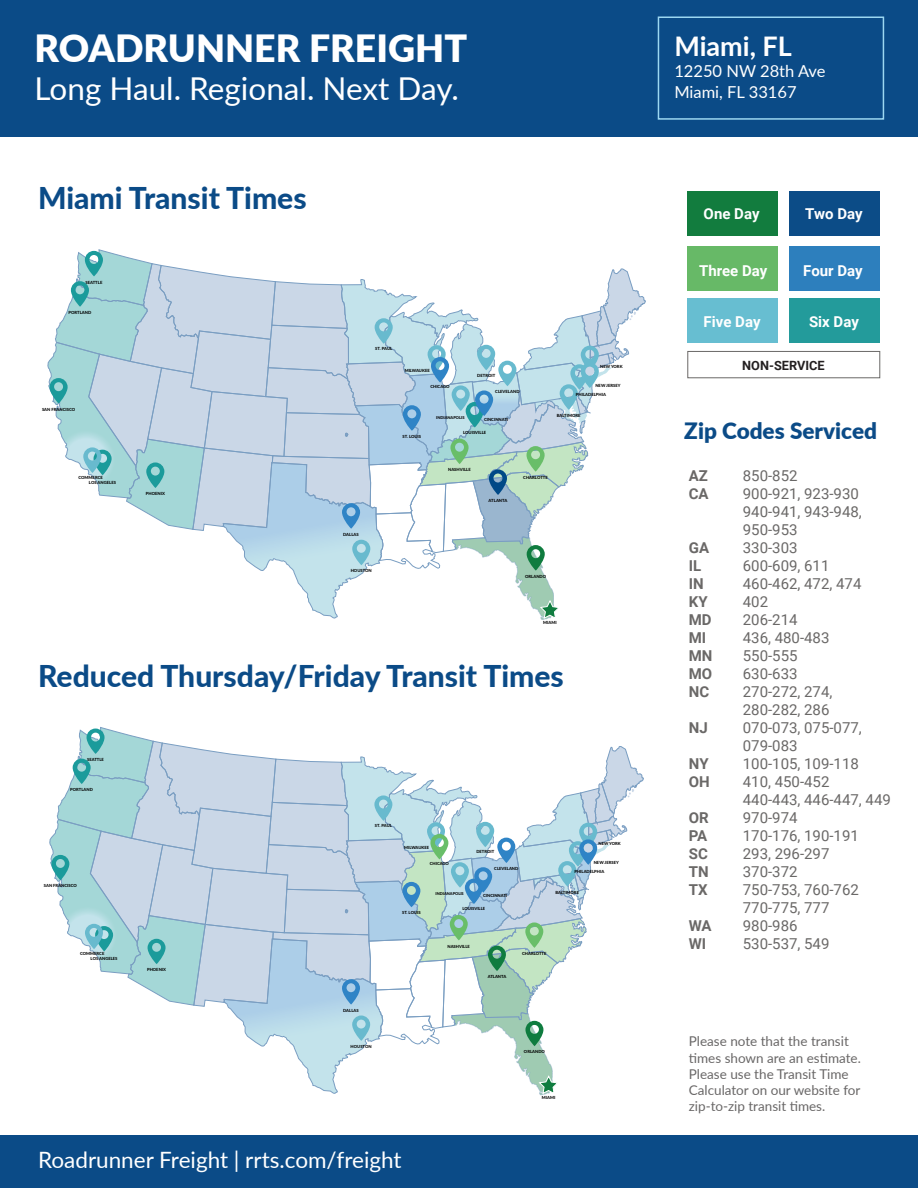
<style>
.page{position:relative;width:918px;height:1188px;background:#fff}
.page>*{position:absolute;margin:0;border:0;box-sizing:border-box;transform-origin:0 0}
.t1{font:900 37.5px "Lato";color:#fff}
.t2{font:31.5px "Lato";color:#fff}
.t3{font:800 30px "Lato";color:#0b4b87}
.t4{font:700 27px "Lato";color:#fff}
.t5{font:22.5px "Lato";color:#fff}
.t6{font:900 22.5px "Lato";color:#0b4b87}
.t7{font:16.5px "Lato";color:#fff}
.t8{font:15px "Roboto";color:#6a6867}
.t9{font:700 15px "Roboto";color:#6a6867}
.t10{font:700 15px "Roboto";color:#fff}
.t11{font:13.5px/16.2px "Lato";color:#696767}
.t12{font:700 12.75px "Roboto";color:#231f20}
.t13{font:800 4.2px "Lato";color:#000}
.t14{font:800 4.05px "Lato";color:#000}
.t15{font:800 3.9px "Lato";color:#000}
</style>
<div class="page">
<svg style="left:48px;top:250px;width:597px;height:370px"></svg>
<div style="left:0;top:0;width:918px;height:136px;background:#0b4b87"></div>
<div style="left:0;top:1136px;width:918px;height:52px;background:#0b4b87"></div>
<div style="left:658px;top:16px;width:226px;height:104px;border:2px solid #9cd7f1"></div>
<svg style="left:50px;top:727px;width:593px;height:368px"></svg>
<div style="left:687px;top:192px;width:91px;height:44px;background:#127c3e"></div>
<div style="left:789px;top:192px;width:91px;height:44px;background:#0c4c87"></div>
<div style="left:687px;top:247px;width:91px;height:44px;background:#67b967"></div>
<div style="left:789px;top:247px;width:91px;height:44px;background:#2d7fbd"></div>
<div style="left:687px;top:298px;width:91px;height:44px;background:#67bed1"></div>
<div style="left:687px;top:351px;width:193px;height:27px;background:#fff;border:1px solid #6a6867"></div>
<div style="left:789px;top:298px;width:91px;height:44px;background:#239b9b"></div>
<p class="t1" style="left:35px;top:20px;width:434px">ROADRUNNER FREIGHT</p>
<p class="t2" style="left:35px;top:66px;width:426px">Long Haul. Regional. Next Day.</p>
<p class="t3" style="left:38px;top:176px;width:270px">Miami Transit Times</p>
<p class="t13" style="left:85px;top:279px;width:19px">SEATTLE</p>
<p class="t13" style="left:69px;top:309px;width:24px">PORTLAND</p>
<p class="t13" style="left:42px;top:406px;width:35px">SAN FRANCISCO</p>
<p class="t13" style="left:79px;top:474px;width:26px">COMMERCE</p>
<p class="t13" style="left:89px;top:479px;width:29px">LOS ANGELES</p>
<p class="t13" style="left:146px;top:491px;width:21px">PHOENIX</p>
<p class="t13" style="left:343px;top:531px;width:17px">DALLAS</p>
<p class="t13" style="left:375px;top:345px;width:19px">ST. PAUL</p>
<p class="t13" style="left:405px;top:368px;width:27px">MILWAUKEE</p>
<p class="t13" style="left:477px;top:372px;width:20px">DETROIT</p>
<p class="t13" style="left:430px;top:384px;width:21px">CHICAGO</p>
<p class="t13" style="left:495px;top:389px;width:26px">CLEVELAND</p>
<p class="t14" style="left:436px;top:414px;width:30px">INDIANAPOLIS</p>
<p class="t13" style="left:484px;top:416px;width:26px">CINCINNATI</p>
<p class="t13" style="left:402px;top:433px;width:20px">ST. LOUIS</p>
<p class="t13" style="left:463px;top:429px;width:25px">LOUISVILLE</p>
<p class="t13" style="left:600px;top:363px;width:24px">NEW YORK</p>
<p class="t13" style="left:595px;top:383px;width:27px">NEW JERSEY</p>
<p class="t13" style="left:576px;top:391px;width:32px">PHILADELPHIA</p>
<p class="t13" style="left:557px;top:412px;width:25px">BALTIMORE</p>
<p class="t13" style="left:448px;top:467px;width:24px">NASHVILLE</p>
<p class="t13" style="left:489px;top:498px;width:20px">ATLANTA</p>
<p class="t13" style="left:523px;top:474px;width:26px">CHARLOTTE</p>
<p class="t13" style="left:351px;top:568px;width:23px">HOUSTON</p>
<p class="t13" style="left:525px;top:573px;width:23px">ORLANDO</p>
<p class="t13" style="left:543px;top:619px;width:15px">MIAMI</p>
<p class="t3" style="left:38px;top:654px;width:527px">Reduced Thursday/Friday Transit Times</p>
<p class="t13" style="left:87px;top:756px;width:18px">SEATTLE</p>
<p class="t13" style="left:70px;top:787px;width:24px">PORTLAND</p>
<p class="t13" style="left:44px;top:883px;width:34px">SAN FRANCISCO</p>
<p class="t13" style="left:80px;top:950px;width:26px">COMMERCE</p>
<p class="t13" style="left:91px;top:956px;width:29px">LOS ANGELES</p>
<p class="t13" style="left:147px;top:967px;width:20px">PHOENIX</p>
<p class="t13" style="left:343px;top:1007px;width:17px">DALLAS</p>
<p class="t13" style="left:375px;top:822px;width:19px">ST. PAUL</p>
<p class="t13" style="left:404px;top:845px;width:26px">MILWAUKEE</p>
<p class="t13" style="left:476px;top:849px;width:19px">DETROIT</p>
<p class="t13" style="left:430px;top:861px;width:21px">CHICAGO</p>
<p class="t13" style="left:494px;top:866px;width:26px">CLEVELAND</p>
<p class="t15" style="left:436px;top:891px;width:30px">INDIANAPOLIS</p>
<p class="t13" style="left:483px;top:893px;width:26px">CINCINNATI</p>
<p class="t13" style="left:402px;top:910px;width:20px">ST. LOUIS</p>
<p class="t13" style="left:462px;top:906px;width:24px">LOUISVILLE</p>
<p class="t13" style="left:598px;top:840px;width:24px">NEW YORK</p>
<p class="t13" style="left:594px;top:859px;width:27px">NEW JERSEY</p>
<p class="t13" style="left:574px;top:868px;width:31px">PHILADELPHIA</p>
<p class="t13" style="left:555px;top:889px;width:25px">BALTIMORE</p>
<p class="t13" style="left:447px;top:943px;width:24px">NASHVILLE</p>
<p class="t13" style="left:488px;top:974px;width:20px">ATLANTA</p>
<p class="t13" style="left:522px;top:950px;width:26px">CHARLOTTE</p>
<p class="t13" style="left:351px;top:1043px;width:23px">HOUSTON</p>
<p class="t13" style="left:524px;top:1049px;width:22px">ORLANDO</p>
<p class="t13" style="left:542px;top:1094px;width:15px">MIAMI</p>
<p class="t5" style="left:38px;top:1143px;width:365px">Roadrunner Freight | rrts.com/freight</p>
<p class="t4" style="left:674px;top:26px;width:119px">Miami, FL</p>
<p class="t7" style="left:674px;top:59px;width:153px">12250 NW 28th Ave</p>
<p class="t7" style="left:674px;top:80px;width:124px">Miami, FL 33167</p>
<p class="t10" style="left:704px;top:203px;width:57px">One Day</p>
<p class="t10" style="left:805px;top:203px;width:59px">Two Day</p>
<p class="t10" style="left:699px;top:260px;width:70px">Three Day</p>
<p class="t10" style="left:803px;top:260px;width:61px">Four Day</p>
<p class="t10" style="left:704px;top:312px;width:58px">Five Day</p>
<p class="t12" style="left:742px;top:357px;width:84px">NON-SERVICE</p>
<p class="t10" style="left:809px;top:312px;width:51px">Six Day</p>
<p class="t6" style="left:684px;top:414px;width:194px">Zip Codes Serviced</p>
<p class="t9" style="left:689px;top:465px;width:21px">AZ</p>
<p class="t8" style="left:743px;top:465px;width:56px">850-852</p>
<p class="t9" style="left:689px;top:483px;width:21px">CA</p>
<p class="t8" style="left:743px;top:483px;width:118px">900-921, 923-930</p>
<p class="t8" style="left:743px;top:501px;width:121px">940-941, 943-948,</p>
<p class="t8" style="left:743px;top:519px;width:56px">950-953</p>
<p class="t9" style="left:689px;top:537px;width:22px">GA</p>
<p class="t8" style="left:743px;top:537px;width:56px">330-303</p>
<p class="t9" style="left:689px;top:555px;width:14px">IL</p>
<p class="t8" style="left:743px;top:555px;width:88px">600-609, 611</p>
<p class="t9" style="left:689px;top:573px;width:16px">IN</p>
<p class="t8" style="left:743px;top:573px;width:120px">460-462, 472, 474</p>
<p class="t9" style="left:689px;top:591px;width:20px">KY</p>
<p class="t8" style="left:743px;top:591px;width:27px">402</p>
<p class="t9" style="left:689px;top:609px;width:24px">MD</p>
<p class="t8" style="left:743px;top:609px;width:56px">206-214</p>
<p class="t9" style="left:689px;top:627px;width:19px">MI</p>
<p class="t8" style="left:743px;top:627px;width:88px">436, 480-483</p>
<p class="t9" style="left:689px;top:645px;width:25px">MN</p>
<p class="t8" style="left:743px;top:645px;width:56px">550-555</p>
<p class="t9" style="left:689px;top:663px;width:25px">MO</p>
<p class="t8" style="left:743px;top:663px;width:56px">630-633</p>
<p class="t9" style="left:689px;top:681px;width:22px">NC</p>
<p class="t8" style="left:743px;top:681px;width:91px">270-272, 274,</p>
<p class="t8" style="left:743px;top:699px;width:88px">280-282, 286</p>
<p class="t9" style="left:689px;top:717px;width:20px">NJ</p>
<p class="t8" style="left:743px;top:717px;width:121px">070-073, 075-077,</p>
<p class="t8" style="left:743px;top:735px;width:56px">079-083</p>
<p class="t9" style="left:689px;top:753px;width:21px">NY</p>
<p class="t8" style="left:743px;top:753px;width:118px">100-105, 109-118</p>
<p class="t9" style="left:689px;top:771px;width:22px">OH</p>
<p class="t8" style="left:743px;top:771px;width:88px">410, 450-452</p>
<p class="t8" style="left:743px;top:789px;width:150px">440-443, 446-447, 449</p>
<p class="t9" style="left:689px;top:807px;width:21px">OR</p>
<p class="t8" style="left:743px;top:807px;width:56px">970-974</p>
<p class="t9" style="left:689px;top:825px;width:20px">PA</p>
<p class="t8" style="left:743px;top:825px;width:118px">170-176, 190-191</p>
<p class="t9" style="left:689px;top:843px;width:21px">SC</p>
<p class="t8" style="left:743px;top:843px;width:88px">293, 296-297</p>
<p class="t9" style="left:689px;top:861px;width:21px">TN</p>
<p class="t8" style="left:743px;top:861px;width:56px">370-372</p>
<p class="t9" style="left:689px;top:879px;width:20px">TX</p>
<p class="t8" style="left:743px;top:879px;width:118px">750-753, 760-762</p>
<p class="t8" style="left:743px;top:897px;width:88px">770-775, 777</p>
<p class="t9" style="left:689px;top:915px;width:24px">WA</p>
<p class="t8" style="left:743px;top:915px;width:56px">980-986</p>
<p class="t9" style="left:689px;top:933px;width:19px">WI</p>
<p class="t8" style="left:743px;top:933px;width:88px">530-537, 549</p>
<p class="t11" style="left:689px;top:1033px;width:174px">Please note that the transit times shown are an estimate.<br>Please use the Transit Time<br>Calculator on our website for zip-to-zip transit times.</p>
</div>
